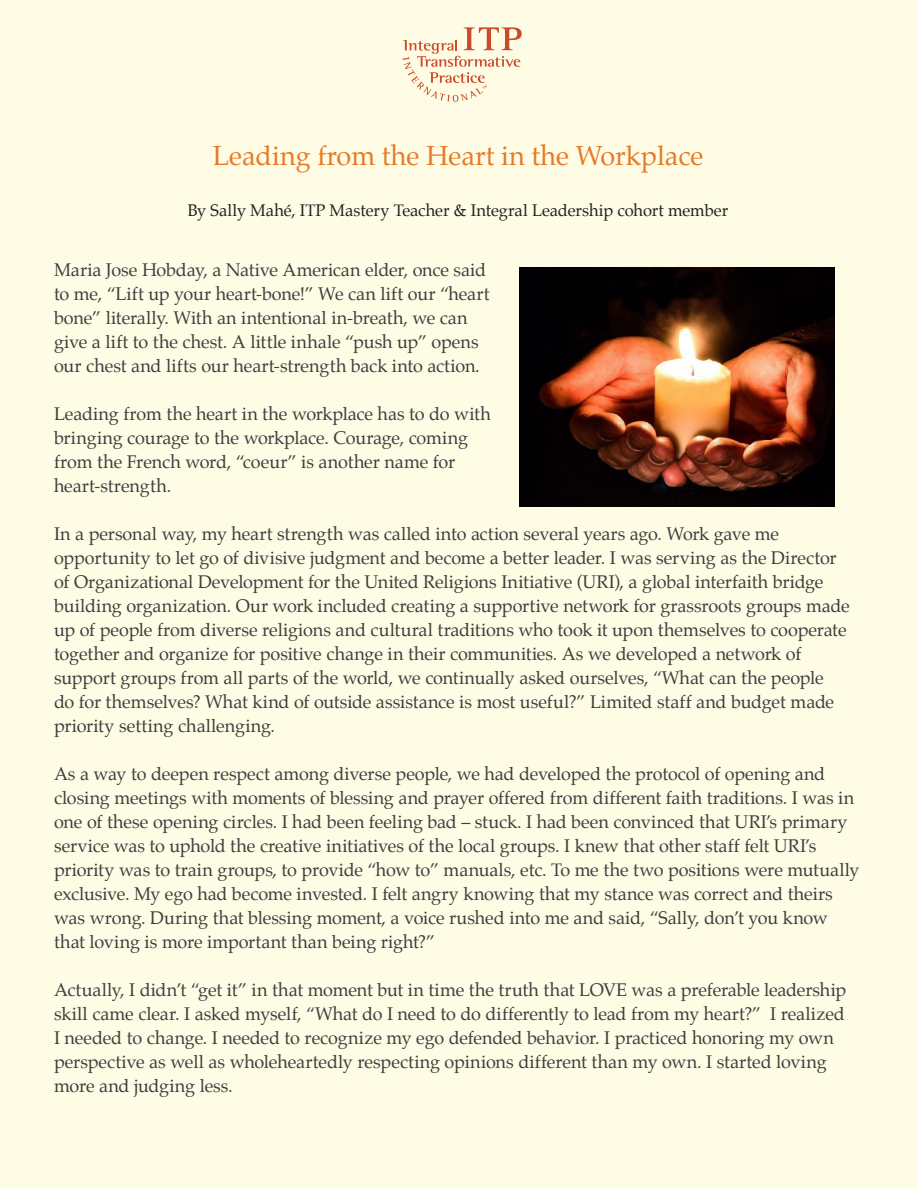
<style>
.page{position:relative;width:918px;height:1188px;background:#fffce5}
.page>*{position:absolute;margin:0;border:0;box-sizing:border-box;transform-origin:0 0}
.t1{font:27px "Palatino";color:#e67a27}
.t2{font:18px/24px "Palatino";letter-spacing:-.01em;color:#3e3e3f}
.t3{font:16.5px "Palatino";letter-spacing:-.005em;color:#231f20}
</style>
<div class="page">
<svg style="left:403px;top:27px;width:119px;height:75px"></svg>
<img style="left:520px;top:268px;width:315px;height:239px">
<p class="t1" style="left:213px;top:133px;width:492px">Leading from the Heart in the Workplace</p>
<p class="t3" style="left:188px;top:196px;width:542px">By Sally Mahé, ITP Mastery Teacher &amp; Integral Leadership cohort member</p>
<p class="t2" style="left:54px;top:258px;width:437px">Maria Jose Hobday, a Native American elder, once said to me, “Lift up your heart-bone!” We can lift our “heart bone” literally. With an intentional in-breath, we can give a lift to the chest. A little inhale “push up” opens our chest and lifts our heart-strength back into action.</p>
<p class="t2" style="left:54px;top:402px;width:438px">Leading from the heart in the workplace has to do with bringing courage to the workplace. Courage, coming from the French word, “coeur” is another name for heart-strength.</p>
<p class="t2" style="left:54px;top:522px;width:797px">In a personal way, my heart strength was called into action several years ago. Work gave me opportunity to let go of divisive judgment and become a better leader. I was serving as the Director of Organizational Development for the United Religions Initiative (URI), a global interfaith bridge building organization. Our work included creating a supportive network for grassroots groups made up of people from diverse religions and cultural traditions who took it upon themselves to cooperate together and organize for positive change in their communities. As we developed a network of support groups from all parts of the world, we continually asked ourselves, “What can the people<br>do for themselves? What kind of outside assistance is most useful?” Limited staff and budget made priority setting challenging.</p>
<p class="t2" style="left:54px;top:762px;width:807px">As a way to deepen respect among diverse people, we had developed the protocol of opening and closing meetings with moments of blessing and prayer offered from different faith traditions. I was in one of these opening circles. I had been feeling bad – stuck. I had been convinced that URI’s primary service was to uphold the creative initiatives of the local groups. I knew that other staff felt URI’s priority was to train groups, to provide “how to” manuals, etc. To me the two positions were mutually exclusive. My ego had become invested. I felt angry knowing that my stance was correct and theirs was wrong. During that blessing moment, a voice rushed into me and said, “Sally, don’t you know that loving is more important than being right?”</p>
<p class="t2" style="left:54px;top:978px;width:794px">Actually, I didn’t “get it” in that moment but in time the truth that LOVE was a preferable leadership skill came clear. I asked myself, “What do I need to do differently to lead from my heart?” I realized I needed to change. I needed to recognize my ego defended behavior. I practiced honoring my own perspective as well as wholeheartedly respecting opinions different than my own. I started loving more and judging less.</p>
</div>
